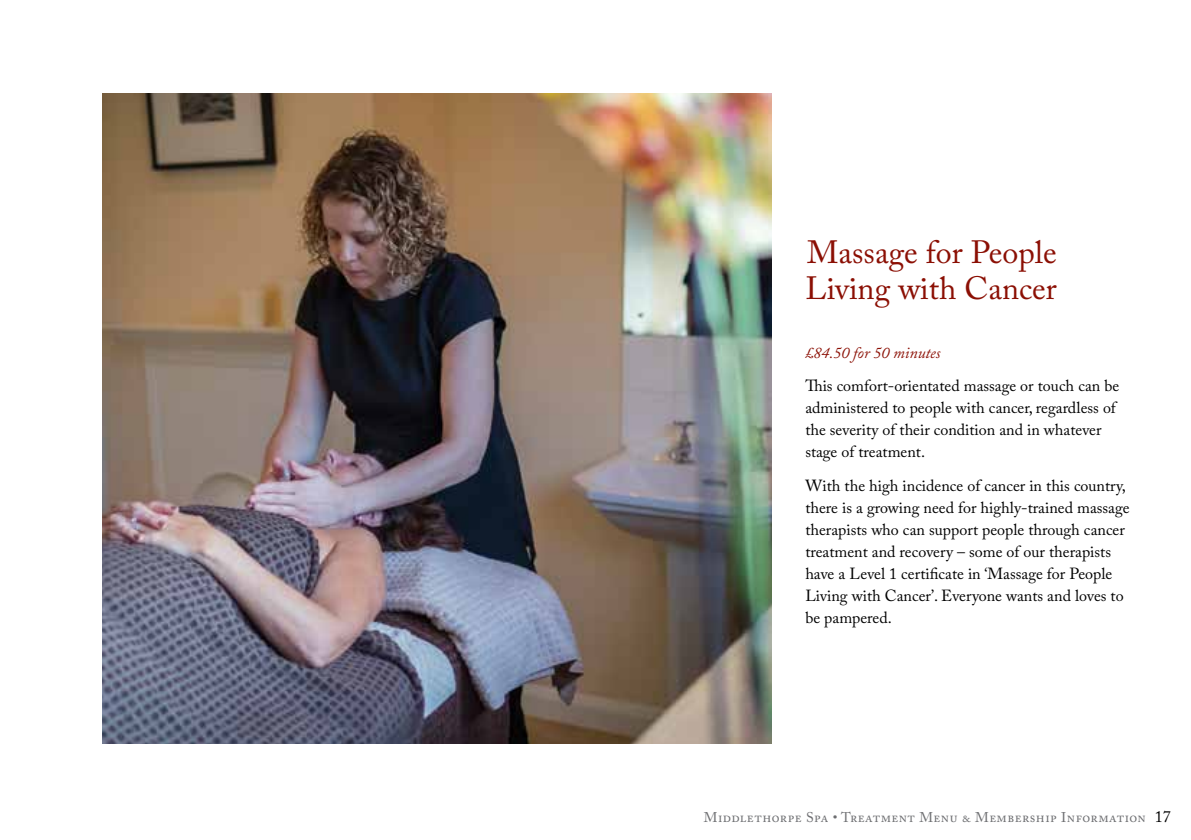
<style>
.page{position:relative;width:1191px;height:840px;background:#fff}
.page>*{position:absolute;margin:0;border:0;box-sizing:border-box;transform-origin:0 0}
.t1{font:32px/36px "Adobe Caslon Pro";color:#8b0f04}
.t2{font:16px/22px "Adobe Caslon Pro";color:#000}
.t3{font:italic 16px "Adobe Caslon Pro";color:#8b0f04}
.t4{font:14px "Adobe Caslon Pro";letter-spacing:.03em;color:#6d6e71}
.s1{font-size:16px;color:#000}
</style>
<div class="page">
<img style="left:102px;top:94px;width:669px;height:649px">
<h1 class="t1" style="left:805px;top:233px;width:253px">Massage for People<br>Living with Cancer</h1>
<p class="t3" style="left:805px;top:343px;width:137px">£84.50 for 50 minutes</p>
<p class="t2" style="left:805px;top:374px;width:315px">This comfort-orientated massage or touch can be administered to people with cancer, regardless of the severity of their condition and in whatever stage of treatment.</p>
<p class="t2" style="left:805px;top:474px;width:326px">With the high incidence of cancer in this country, there is a growing need for highly-trained massage therapists who can support people through cancer treatment and recovery – some of our therapists have a Level 1 certificate in ‘Massage for People Living with Cancer’. Everyone wants and loves to be pampered.</p>
<p class="t4" style="left:704px;top:808px;width:468px">Middlethorpe Spa • Treatment Menu &amp; Membership Information <span class="s1">17</span></p>
</div>
